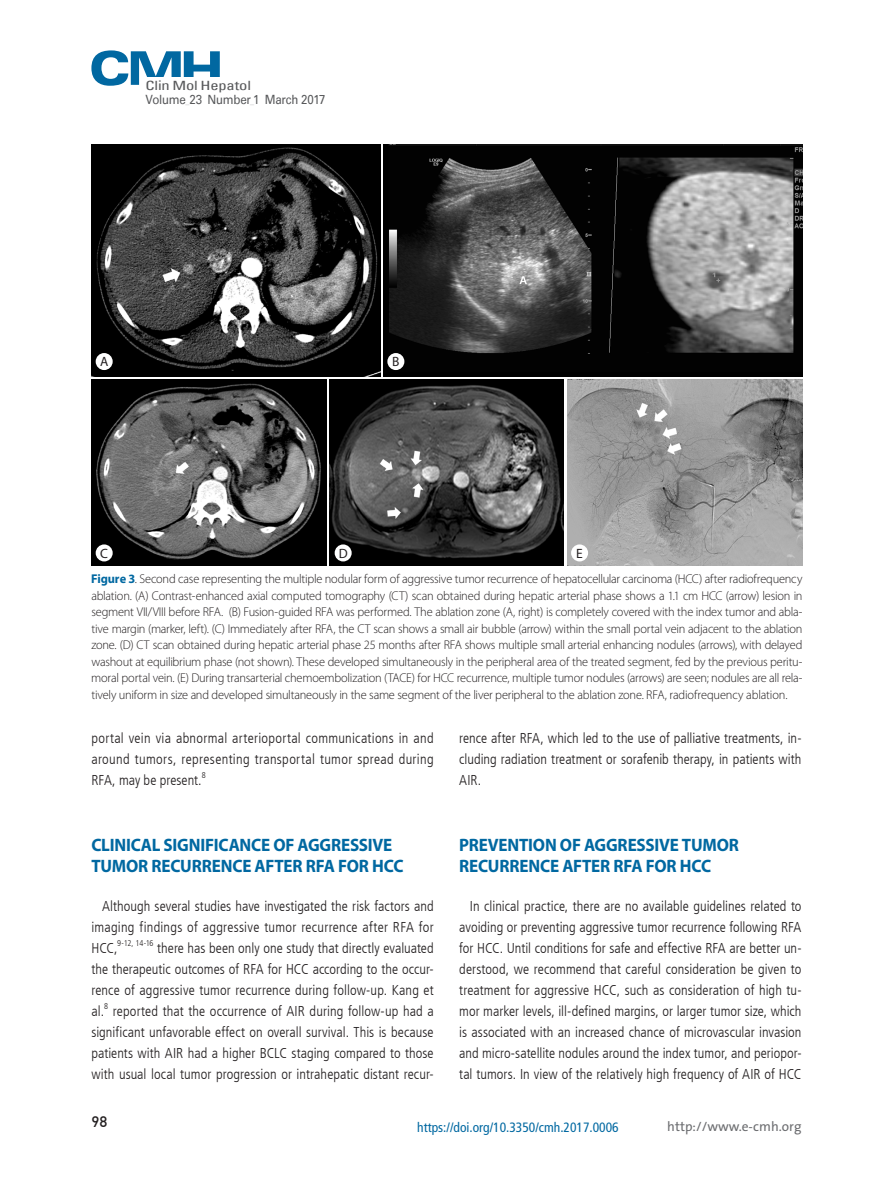
<style>
.page{position:relative;width:893px;height:1191px;background:#fff}
.page>*{position:absolute;margin:0;border:0;box-sizing:border-box;transform-origin:0 0}
.파랑제목-s{font:700 18px/21px "Myriad Pro";letter-spacing:-.01em;color:#0168a1;scale:.95 1}
.t1{font:15px "Dinmed";color:#231f20}
.본문_영문_-s{font:300 condensed 14.25px/21px "Frutiger LT";letter-spacing:.005em;color:#231f20;text-align:justify}
.t2{font:condensed 13.5px "Frutiger LT";color:#0168a1}
.t3{font:13.5px "The Sans";color:#6c6d70}
.표머리-s{font:13.5px "Myriad Pro";color:#231f20}
.표와그림제목-s{font:300 12.75px/16.5px "Myriad Pro";letter-spacing:-.015em;color:#231f20;text-align:justify}
.t4{font:12.75px/14.2px "Univers";letter-spacing:-.02em;color:#57585a;scale:.9 1}
.본문_영문_-s-2{font:300 condensed 8.25px "Frutiger LT";color:#231f20}
.s1{font-stretch:condensed}
.s2{font-size:9px;color:#bcbdc0}
.s3{font-weight:700;color:#0168a1}
</style>
<div class="page">
<svg style="left:91px;top:50px;width:129px;height:36px"></svg>
<div style="left:144px;top:77px;width:83px;height:16px;background:#fff"></div>
<img style="left:91px;top:145px;width:289px;height:231px">
<img style="left:384px;top:145px;width:418px;height:231px">
<img style="left:91px;top:380px;width:235px;height:185px">
<img style="left:329px;top:380px;width:235px;height:185px">
<img style="left:568px;top:380px;width:234px;height:185px">
<div style="left:96px;top:353px;width:17px;height:17px;background:#fff;border-radius:50%"></div>
<div style="left:96px;top:544px;width:17px;height:17px;background:#fff;border-radius:50%"></div>
<div style="left:335px;top:544px;width:17px;height:17px;background:#fff;border-radius:50%"></div>
<div style="left:571px;top:544px;width:17px;height:17px;background:#fff;border-radius:50%"></div>
<div style="left:387px;top:353px;width:17px;height:17px;background:#fff;border-radius:50%"></div>
<p class="t4" style="left:145px;top:78px;width:201px"><span class="s1">Clin Mol Hepatol<br></span>Volume<span class="s2">_</span>23 Number<span class="s2">_</span>1 March 2017</p>
<p class="표머리-s" style="left:100px;top:353px;width:10px">A</p>
<p class="표머리-s" style="left:392px;top:353px;width:9px">B</p>
<p class="표머리-s" style="left:100px;top:544px;width:9px">C</p>
<p class="표머리-s" style="left:339px;top:544px;width:10px">D</p>
<p class="표머리-s" style="left:576px;top:544px;width:8px">E</p>
<p class="표와그림제목-s" style="left:91px;top:571px;width:713px"><span class="s3">Figure 3</span>. Second case representing the multiple nodular form of aggressive tumor recurrence of hepatocellular carcinoma (HCC) after radiofrequency ablation. (A) Contrast-enhanced axial computed tomography (CT) scan obtained during hepatic arterial phase shows a 1.1 cm HCC (arrow) lesion in segment VII/VIII before RFA. (B) Fusion-guided RFA was performed. The ablation zone (A, right) is completely covered with the index tumor and abla&shy;tive margin (marker, left). (C) Immediately after RFA, the CT scan shows a small air bubble (arrow) within the small portal vein adjacent to the ablation zone. (D) CT scan obtained during hepatic arterial phase 25 months after RFA shows multiple small arterial enhancing nodules (arrows), with delayed washout at equilibrium phase (not shown). These developed simultaneously in the peripheral area of the treated segment, fed by the previous peritu&shy;moral portal vein. (E) During transarterial chemoembolization (TACE) for HCC recurrence, multiple tumor nodules (arrows) are seen; nodules are all rela&shy;tively uniform in size and developed simultaneously in the same segment of the liver peripheral to the ablation zone. RFA, radiofrequency ablation.</p>
<p class="본문_영문_-s" style="left:91px;top:727px;width:344px">portal vein via abnormal arterioportal communications in and around tumors, representing transportal tumor spread during RFA, may be present.</p>
<p class="본문_영문_-s-2" style="left:202px;top:770px;width:5px">8</p>
<p class="파랑제목-s" style="left:91px;top:833px;width:330px">CLINICAL SIGNIFICANCE OF AGGRESSIVE<br>TUMOR RECURRENCE AFTER RFA FOR HCC</p>
<p class="본문_영문_-s" style="left:91px;top:895px;width:344px;text-indent:11px">Although several studies have investigated the risk factors and imaging findings of aggressive tumor recurrence after RFA for HCC,</p>
<p class="본문_영문_-s-2" style="left:117px;top:938px;width:38px">9-12, 14-16</p>
<p class="본문_영문_-s" style="left:91px;top:937px;width:344px;text-indent:66px">there has been only one study that directly evaluated the therapeutic outcomes of RFA for HCC according to the occur&shy;rence of aggressive tumor recurrence during follow-up. Kang et al.</p>
<p class="본문_영문_-s-2" style="left:104px;top:1001px;width:5px">8</p>
<p class="본문_영문_-s" style="left:91px;top:1000px;width:344px;text-indent:21px">reported that the occurrence of AIR during follow-up had a significant unfavorable effect on overall survival. This is because patients with AIR had a higher BCLC staging compared to those with usual local tumor progression or intrahepatic distant recur-</p>
<p class="본문_영문_-s" style="left:459px;top:727px;width:344px">rence after RFA, which led to the use of palliative treatments, in&shy;cluding radiation treatment or sorafenib therapy, in patients with AIR.</p>
<p class="파랑제목-s" style="left:459px;top:833px;width:296px">PREVENTION OF AGGRESSIVE TUMOR<br>RECURRENCE AFTER RFA FOR HCC</p>
<p class="본문_영문_-s" style="left:459px;top:895px;width:344px;text-indent:11px">In clinical practice, there are no available guidelines related to avoiding or preventing aggressive tumor recurrence following RFA for HCC. Until conditions for safe and effective RFA are better un&shy;derstood, we recommend that careful consideration be given to treatment for aggressive HCC, such as consideration of high tu&shy;mor marker levels, ill-defined margins, or larger tumor size, which is associated with an increased chance of microvascular invasion and micro-satellite nodules around the index tumor, and periopor&shy;tal tumors. In view of the relatively high frequency of AIR of HCC</p>
<p class="t1" style="left:91px;top:1112px;width:17px">98</p>
<p class="t3" style="left:667px;top:1115px;width:136px">http://www.e-cmh.org</p>
<p class="t2" style="left:417px;top:1119px;width:203px">https://doi.org/10.3350/cmh.2017.0006</p>
</div>
